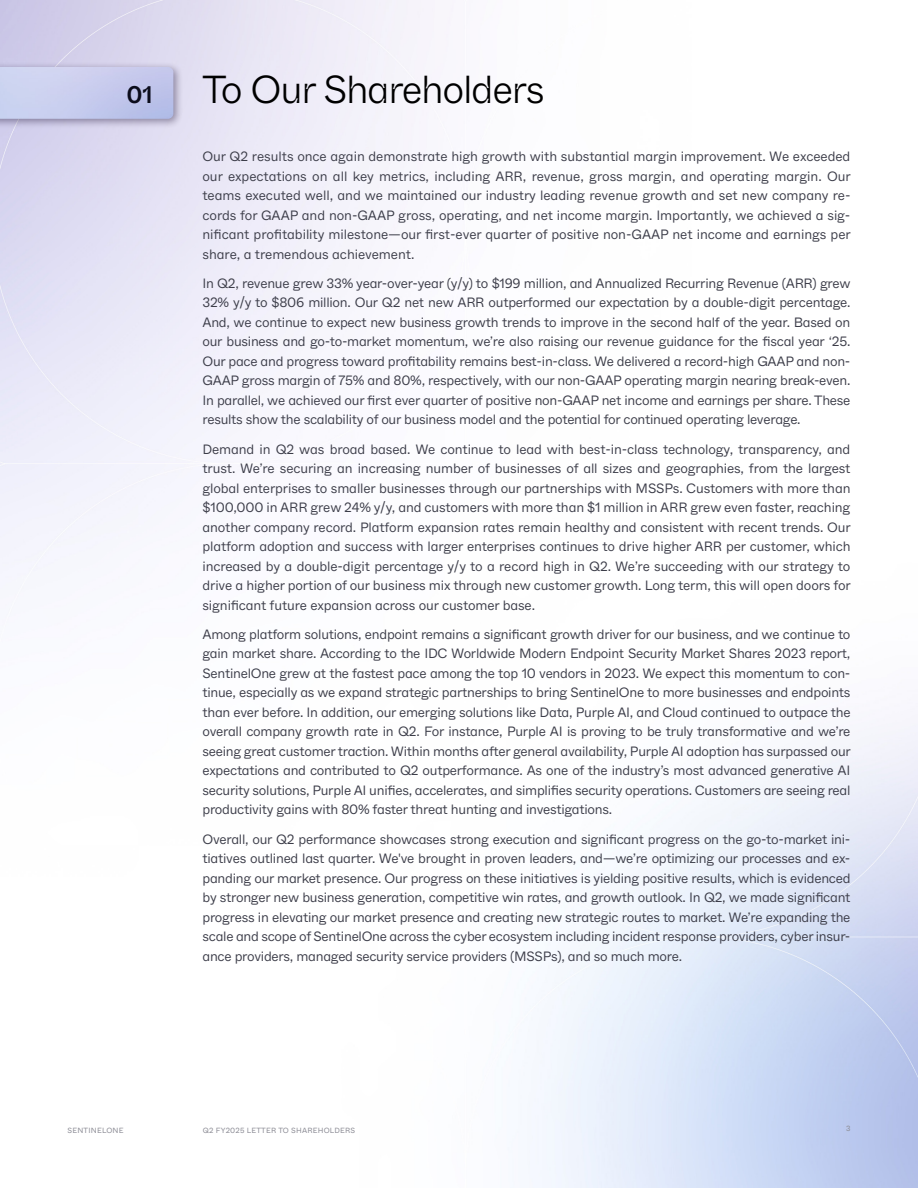
<style>
.page{position:relative;width:918px;height:1188px;background:#fff}
.page>*{position:absolute;margin:0;border:0;box-sizing:border-box;transform-origin:0 0}
.t1{font:39px "ABC Whyte Plus Variable";letter-spacing:-.035em;color:#000}
.t2{font:24px "ABC Whyte Plus Variable";color:#0b0c1b}
.t3{font:13.5px/19.5px "ABC Whyte Plus Variable";letter-spacing:-.02em;color:#3c3d49;text-align:justify}
.t4{font:7.5px "ABC Whyte Plus Variable";letter-spacing:.025em;color:#8d8d96}
</style>
<div class="page">
<div style="left:0;top:62px;width:183px;height:67px;background:#0e0024;opacity:.4"></div>
<img style="left:0;top:67px;width:173px;height:52px">
<h2 class="t2" style="left:126px;top:79px;width:28px">01</h2>
<h1 class="t1" style="left:202px;top:64px;width:344px">To Our Shareholders</h1>
<p class="t3" style="left:202px;top:147px;width:650px">Our Q2 results once again demonstrate high growth with substantial margin improvement. We exceeded our expectations on all key metrics, including ARR, revenue, gross margin, and operating margin. Our teams executed well, and we maintained our industry leading revenue growth and set new company re&shy;cords for GAAP and non-GAAP gross, operating, and net income margin. Importantly, we achieved a sig&shy;nificant profitability milestone—our first-ever quarter of positive non-GAAP net income and earnings per share, a tremendous achievement.</p>
<p class="t3" style="left:202px;top:274px;width:650px">In Q2, revenue grew 33% year-over-year (y/y) to $199 million, and Annualized Recurring Revenue (ARR) grew 32% y/y to $806 million. Our Q2 net new ARR outperformed our expectation by a double-digit percentage.<br>And, we continue to expect new business growth trends to improve in the second half of the year. Based on our business and go-to-market momentum, we’re also raising our revenue guidance for the fiscal year ‘25.<br>Our pace and progress toward profitability remains best-in-class. We delivered a record-high GAAP and non-GAAP gross margin of 75% and 80%, respectively, with our non-GAAP operating margin nearing break-even.<br>In parallel, we achieved our first ever quarter of positive non-GAAP net income and earnings per share. These results show the scalability of our business model and the potential for continued operating leverage.</p>
<p class="t3" style="left:202px;top:439px;width:650px">Demand in Q2 was broad based. We continue to lead with best-in-class technology, transparency, and trust. We’re securing an increasing number of businesses of all sizes and geographies, from the largest global enterprises to smaller businesses through our partnerships with MSSPs. Customers with more than $100,000 in ARR grew 24% y/y, and customers with more than $1 million in ARR grew even faster, reaching another company record. Platform expansion rates remain healthy and consistent with recent trends. Our platform adoption and success with larger enterprises continues to drive higher ARR per customer, which increased by a double-digit percentage y/y to a record high in Q2. We’re succeeding with our strategy to drive a higher portion of our business mix through new customer growth. Long term, this will open doors for significant future expansion across our customer base.</p>
<p class="t3" style="left:202px;top:625px;width:650px">Among platform solutions, endpoint remains a significant growth driver for our business, and we continue to gain market share. According to the IDC Worldwide Modern Endpoint Security Market Shares 2023 report, SentinelOne grew at the fastest pace among the top 10 vendors in 2023. We expect this momentum to con&shy;tinue, especially as we expand strategic partnerships to bring SentinelOne to more businesses and endpoints than ever before. In addition, our emerging solutions like Data, Purple AI, and Cloud continued to outpace the overall company growth rate in Q2. For instance, Purple AI is proving to be truly transformative and we’re seeing great customer traction. Within months after general availability, Purple AI adoption has surpassed our expectations and contributed to Q2 outperformance. As one of the industry’s most advanced generative AI security solutions, Purple AI unifies, accelerates, and simplifies security operations. Customers are seeing real productivity gains with 80% faster threat hunting and investigations.</p>
<p class="t3" style="left:202px;top:829px;width:650px">Overall, our Q2 performance showcases strong execution and significant progress on the go-to-market ini&shy;tiatives outlined last quarter. We've brought in proven leaders, and—we’re optimizing our processes and ex&shy;panding our market presence. Our progress on these initiatives is yielding positive results, which is evidenced by stronger new business generation, competitive win rates, and growth outlook. In Q2, we made significant progress in elevating our market presence and creating new strategic routes to market. We’re expanding the scale and scope of SentinelOne across the cyber ecosystem including incident response providers, cyber insur&shy;ance providers, managed security service providers (MSSPs), and so much more.</p>
<p class="t4" style="left:68px;top:1125px;width:58px">SENTINELONE</p>
<p class="t4" style="left:203px;top:1125px;width:153px">Q2 FY2025 Letter to Shareholders</p>
<p class="t4" style="left:846px;top:1123px;width:6px">3</p>
</div>
